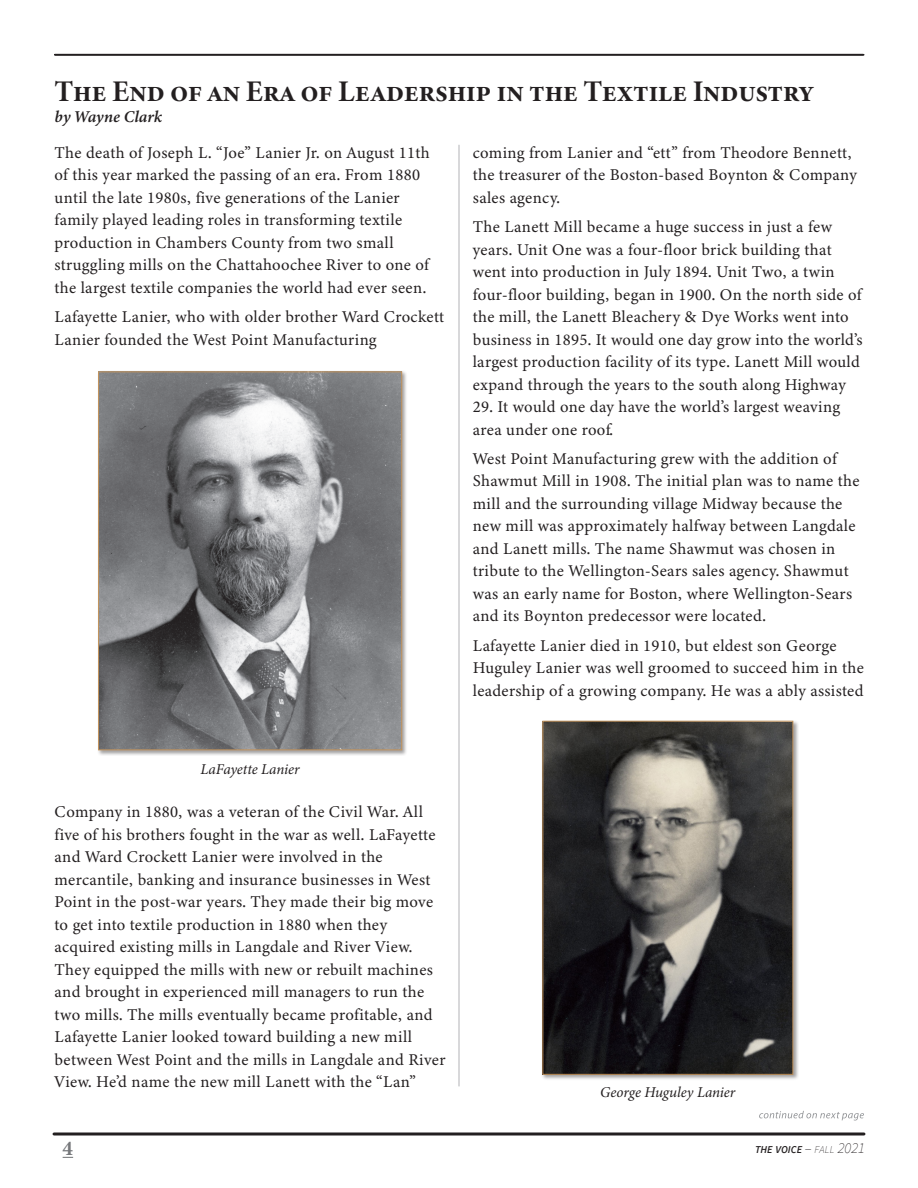
<style>
.page{position:relative;width:918px;height:1188px;background:#fff}
.page>*{position:absolute;margin:0;border:0;box-sizing:border-box;transform-origin:0 0}
.t1{font:30px "Minion Variable Concept";letter-spacing:.005em;color:#231f20}
.t2{font:700 21px "Minion Pro";color:#76787b}
.Footnote{font:16.5px/22.5px "Minion Variable Concept";letter-spacing:.02em;color:#231f20}
.t3{font:italic 16.5px "Minion Variable Concept";color:#231f20}
.t4{font:italic 15px "Minion Pro";letter-spacing:-.005em;color:#231f20}
.t5{font:italic 600 10.5px "Source Sans Pro";color:#231f20}
.s1{font-weight:200;font-size:15px}
.s2{font-weight:200}
</style>
<div class="page">
<svg style="left:54px;top:1132px;width:810px;height:4px;background:#595657"></svg>
<hr style="left:55px;top:54px;width:809px;height:2px;background:#231f20">
<hr style="left:459px;top:145px;width:1px;height:941px;background:#b2b3b7">
<svg style="left:759px;top:1111px;width:105px;height:9px"></svg>
<div style="left:97px;top:371px;width:311px;height:385px;background:#231f20;opacity:.43"></div>
<img style="left:100px;top:373px;width:300px;height:375px">
<div style="left:98px;top:371px;width:304px;height:379px;border:1px solid #c3945d"></div>
<div style="left:542px;top:720px;width:257px;height:361px;background:#231f20;opacity:.43"></div>
<img style="left:544px;top:723px;width:247px;height:350px">
<div style="left:542px;top:721px;width:251px;height:354px;border:1px solid #c3945d"></div>
<p class="t1" style="left:55px;top:70px;width:760px">The End of an Era of Leadership in the Textile Industry</p>
<p class="t3" style="left:55px;top:105px;width:109px">by Wayne Clark</p>
<p class="Footnote" style="left:55px;top:141px;width:377px">The death of Joseph L. “Joe” Lanier Jr. on August 11th of this year marked the passing of an era. From 1880 until the late 1980s, five generations of the Lanier family played leading roles in transforming textile production in Chambers County from two small struggling mills on the Chattahoochee River to one of the largest textile companies the world had ever seen.</p>
<p class="Footnote" style="left:55px;top:305px;width:391px">Lafayette Lanier, who with older brother Ward Crockett<br>Lanier founded the West Point Manufacturing</p>
<p class="Footnote" style="left:473px;top:141px;width:386px">coming from Lanier and “ett” from Theodore Bennett, the treasurer of the Boston-based Boynton &amp; Company sales agency.</p>
<p class="Footnote" style="left:473px;top:215px;width:391px">The Lanett Mill became a huge success in just a few years. Unit One was a four-floor brick building that went into production in July 1894. Unit Two, a twin four-floor building, began in 1900. On the north side of the mill, the Lanett Bleachery &amp; Dye Works went into business in 1895. It would one day grow into the world’s largest production facility of its type. Lanett Mill would expand through the years to the south along Highway</p>
<p class="Footnote" style="left:473px;top:395px;width:369px">29. It would one day have the world’s largest weaving area under one roof.</p>
<p class="Footnote" style="left:473px;top:447px;width:388px">West Point Manufacturing grew with the addition of Shawmut Mill in 1908. The initial plan was to name the mill and the surrounding village Midway because the new mill was approximately halfway between Langdale and Lanett mills. The name Shawmut was chosen in tribute to the Wellington-Sears sales agency. Shawmut was an early name for Boston, where Wellington-Sears and its Boynton predecessor were located.</p>
<p class="Footnote" style="left:473px;top:634px;width:393px">Lafayette Lanier died in 1910, but eldest son George<br>Huguley Lanier was well groomed to succeed him in the leadership of a growing company. He was a ably assisted</p>
<p class="t4" style="left:201px;top:759px;width:101px">LaFayette Lanier</p>
<p class="Footnote" style="left:55px;top:800px;width:392px">Company in 1880, was a veteran of the Civil War. All five of his brothers fought in the war as well. LaFayette and Ward Crockett Lanier were involved in the mercantile, banking and insurance businesses in West Point in the post-war years. They made their big move to get into textile production in 1880 when they acquired existing mills in Langdale and River View.<br>They equipped the mills with new or rebuilt machines and brought in experienced mill managers to run the two mills. The mills eventually became profitable, and Lafayette Lanier looked toward building a new mill between West Point and the mills in Langdale and River View. He’d name the new mill Lanett with the “Lan”</p>
<p class="t4" style="left:600px;top:1082px;width:137px">George Huguley Lanier</p>
<p class="t2" style="left:63px;top:1134px;width:12px">4</p>
<p class="t5" style="left:755px;top:1143px;width:111px">THE VOICE <span class="s1">–</span> <span class="s2">fall</span> <span class="s1">2021</span></p>
</div>
